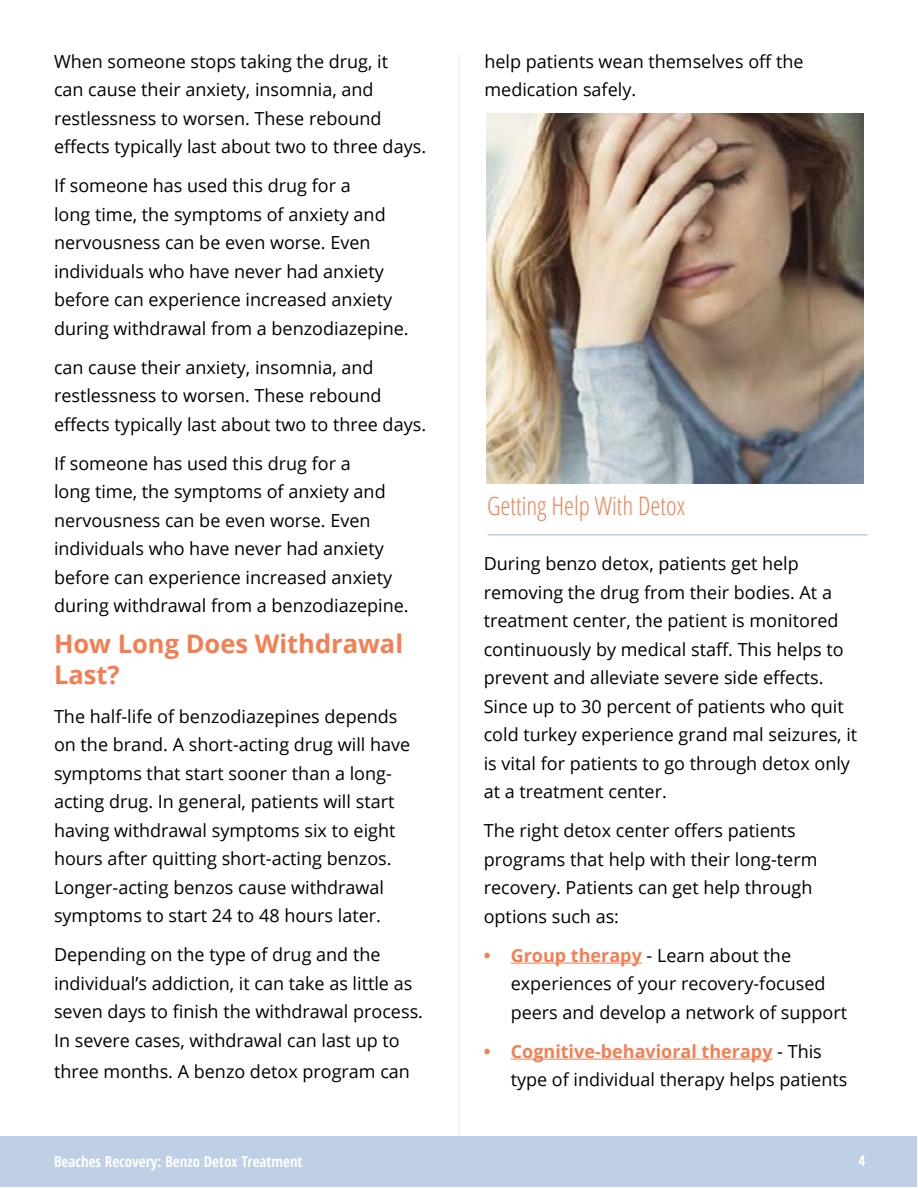
<style>
.page{position:relative;width:918px;height:1188px;background:#fff}
.page>*{position:absolute;margin:0;border:0;box-sizing:border-box;transform-origin:0 0}
.t1{font:700 25.5px/30.6px "Open Sans";color:#f47e51}
.t2{font:300 condensed 25.5px "Open Sans";color:#f47e51}
.t3{font:18px/28.5px "Open Sans";color:#000}
.t4{font:700 15px "Open Sans Condensed";color:#fff}
.s1{font-weight:700;color:#f47e51}
</style>
<div class="page">
<div style="left:1px;top:1136px;width:916px;height:51px;background:#becfe6"></div>
<hr style="left:458px;top:54px;width:2px;height:1082px;background:#000">
<hr style="left:511px;top:963px;width:131px;height:1px;background:#f47e51">
<hr style="left:511px;top:1059px;width:262px;height:1px;background:#f47e51">
<hr style="left:488px;top:534px;width:380px;height:2px;background:#becfe6">
<img style="left:486px;top:114px;width:378px;height:370px">
<p class="t3" style="left:54px;top:47px;width:374px">When someone stops taking the drug, it<br>can cause their anxiety, insomnia, and restlessness to worsen. These rebound effects typically last about two to three days.</p>
<p class="t3" style="left:54px;top:171px;width:356px">If someone has used this drug for a<br>long time, the symptoms of anxiety and nervousness can be even worse. Even individuals who have never had anxiety before can experience increased anxiety during withdrawal from a benzodiazepine.</p>
<p class="t3" style="left:54px;top:352px;width:374px">can cause their anxiety, insomnia, and restlessness to worsen. These rebound effects typically last about two to three days.</p>
<p class="t3" style="left:54px;top:448px;width:356px">If someone has used this drug for a<br>long time, the symptoms of anxiety and nervousness can be even worse. Even individuals who have never had anxiety before can experience increased anxiety during withdrawal from a benzodiazepine.</p>
<h1 class="t1" style="left:54px;top:628px;width:351px">How Long Does Withdrawal<br>Last?</h1>
<p class="t3" style="left:54px;top:702px;width:358px">The half-life of benzodiazepines depends on the brand. A short-acting drug will have symptoms that start sooner than a long&shy;acting drug. In general, patients will start having withdrawal symptoms six to eight hours after quitting short-acting benzos.<br>Longer-acting benzos cause withdrawal symptoms to start 24 to 48 hours later.</p>
<p class="t3" style="left:54px;top:940px;width:371px">Depending on the type of drug and the individual’s addiction, it can take as little as seven days to finish the withdrawal process.<br>In severe cases, withdrawal can last up to</p>
<p class="t3" style="left:54px;top:1056px;width:357px">three months. A benzo detox program can</p>
<p class="t3" style="left:484px;top:47px;width:321px">help patients wean themselves off the medication safely.</p>
<h1 class="t2" style="left:487px;top:488px;width:200px">Getting Help With Detox</h1>
<p class="t3" style="left:484px;top:549px;width:375px">During benzo detox, patients get help removing the drug from their bodies. At a treatment center, the patient is monitored continuously by medical staff. This helps to prevent and alleviate severe side effects.<br>Since up to 30 percent of patients who quit cold turkey experience grand mal seizures, it is vital for patients to go through detox only at a treatment center.</p>
<p class="t3" style="left:484px;top:816px;width:335px">The right detox center offers patients programs that help with their long-term recovery. Patients can get help through options such as:</p>
<p class="t3" style="left:511px;top:940px;width:338px;text-indent:-27px"><span class="s1">• Group therapy</span> - Learn about the experiences of your recovery-focused peers and develop a network of support</p>
<p class="t3" style="left:511px;top:1036px;width:338px;text-indent:-27px"><span class="s1">• Cognitive-behavioral therapy</span> - This type of individual therapy helps patients</p>
<p class="t4" style="left:54px;top:1152px;width:250px">Beaches Recovery: Benzo Detox Treatment</p>
<p class="t4" style="left:859px;top:1150px;width:8px">4</p>
</div>
